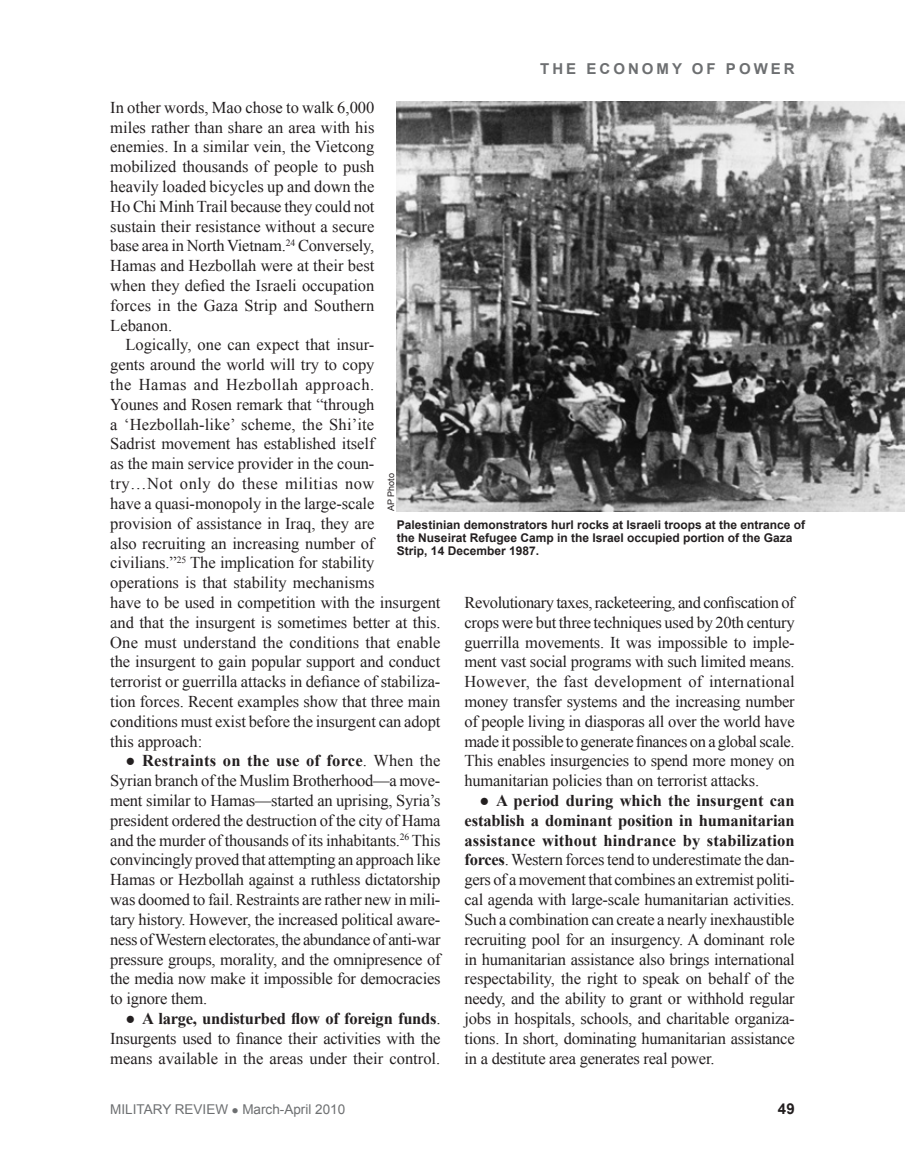
<style>
.page{position:relative;width:905px;height:1175px;background:#fff}
.page>*{position:absolute;margin:0;border:0;box-sizing:border-box;transform-origin:0 0}
.fob_Bullet{font:16.5px/19.8px "Times New Roman";letter-spacing:-.015em;color:#231f20;text-align:justify}
.fob{font:16.5px/19.8px "Times New Roman";letter-spacing:-.005em;color:#231f20;text-align:justify}
.t1{font:700 15px "Arial";letter-spacing:.2em;color:#6d6f71}
.t2{font:700 15px "Arial";color:#231f20}
.t3{font:13.5px "Arial";color:#6d6f71}
.cutline{font:700 12px/12.8px "Arial";color:#231f20}
.photocred{font:9px "Arial";color:#231f20}
.s1{font-weight:700}
</style>
<div class="page">
<img style="left:397px;top:101px;width:507px;height:410px">
<p class="t1" style="left:540px;top:59px;width:256px">THE ECONOMY OF POWER</p>
<p class="fob" style="left:110px;top:97px;width:266px">In other words, Mao chose to walk 6,000 miles rather than share an area with his enemies. In a similar vein, the Vietcong mobilized thousands of people to push heavily loaded bicycles up and down the Ho Chi Minh Trail because they could not sustain their resistance without a secure base area in North Vietnam.<sup>24</sup> Conversely, Hamas and Hezbollah were at their best when they defied the Israeli occupation forces in the Gaza Strip and Southern Lebanon.</p>
<p class="fob" style="left:110px;top:335px;width:332px;text-align:left;text-indent:15px">Logically, one can expect that insur-<br>gents around the world will try to copy<br>the Hamas and Hezbollah approach.<br>Younes and Rosen remark that “through<br>a ‘Hezbollah-like’ scheme, the Shi’ite<br>Sadrist movement has established itself<br>as the main service provider in the coun&shy;try…Not only do these militias now<br>have a quasi-monopoly in the large-scale<br>provision of assistance in Iraq, they are<br>also recruiting an increasing number of civilians.”<sup>25</sup> The implication for stability operations is that stability mechanisms<br>have to be used in competition with the insurgent and that the insurgent is sometimes better at this.<br>One must understand the conditions that enable the insurgent to gain popular support and conduct terrorist or guerrilla attacks in defiance of stabiliza&shy;tion forces. Recent examples show that three main conditions must exist before the insurgent can adopt this approach:</p>
<p class="fob_Bullet" style="left:110px;top:750px;width:332px;text-indent:15px">● <span class="s1">Restraints on the use of force</span>. When the Syrian branch of the Muslim Brotherhood—a move&shy;ment similar to Hamas—started an uprising, Syria’s president ordered the destruction of the city of Hama and the murder of thousands of its inhabitants.<sup>26</sup> This convincingly proved that attempting an approach like Hamas or Hezbollah against a ruthless dictatorship was doomed to fail. Restraints are rather new in mili&shy;tary history. However, the increased political aware&shy;ness of Western electorates, the abundance of anti-war pressure groups, morality, and the omnipresence of the media now make it impossible for democracies to ignore them.</p>
<p class="fob_Bullet" style="left:110px;top:1008px;width:332px;text-indent:15px">● <span class="s1">A large, undisturbed flow of foreign funds</span>.<br>Insurgents used to finance their activities with the means available in the areas under their control.</p>
<p class="photocred" style="left:385px;top:511px;width:39px;rotate:-90deg">AP Photo</p>
<p class="cutline" style="left:397px;top:519px;width:410px">Palestinian demonstrators hurl rocks at Israeli troops at the entrance of the Nuseirat Refugee Camp in the Israel occupied portion of the Gaza<br>Strip, 14 December 1987.</p>
<p class="fob_Bullet" style="left:464px;top:592px;width:332px">Revolutionary taxes, racketeering, and confiscation of crops were but three techniques used by 20th century guerrilla movements. It was impossible to imple&shy;ment vast social programs with such limited means.<br>However, the fast development of international money transfer systems and the increasing number of people living in diasporas all over the world have made it possible to generate finances on a global scale.<br>This enables insurgencies to spend more money on humanitarian policies than on terrorist attacks.</p>
<p class="fob_Bullet" style="left:464px;top:790px;width:332px;text-indent:15px">● <span class="s1">A period during which the insurgent can establish a dominant position in humanitarian assistance without hindrance by stabilization forces</span>. Western forces tend to underestimate the dan&shy;gers of a movement that combines an extremist politi&shy;cal agenda with large-scale humanitarian activities.<br>Such a combination can create a nearly inexhaustible recruiting pool for an insurgency. A dominant role in humanitarian assistance also brings international respectability, the right to speak on behalf of the needy, and the ability to grant or withhold regular jobs in hospitals, schools, and charitable organiza&shy;tions. In short, dominating humanitarian assistance in a destitute area generates real power.</p>
<p class="t3" style="left:110px;top:1100px;width:236px">MILITARY REVIEW ● March-April 2010</p>
<p class="t2" style="left:778px;top:1098px;width:18px">49</p>
</div>
